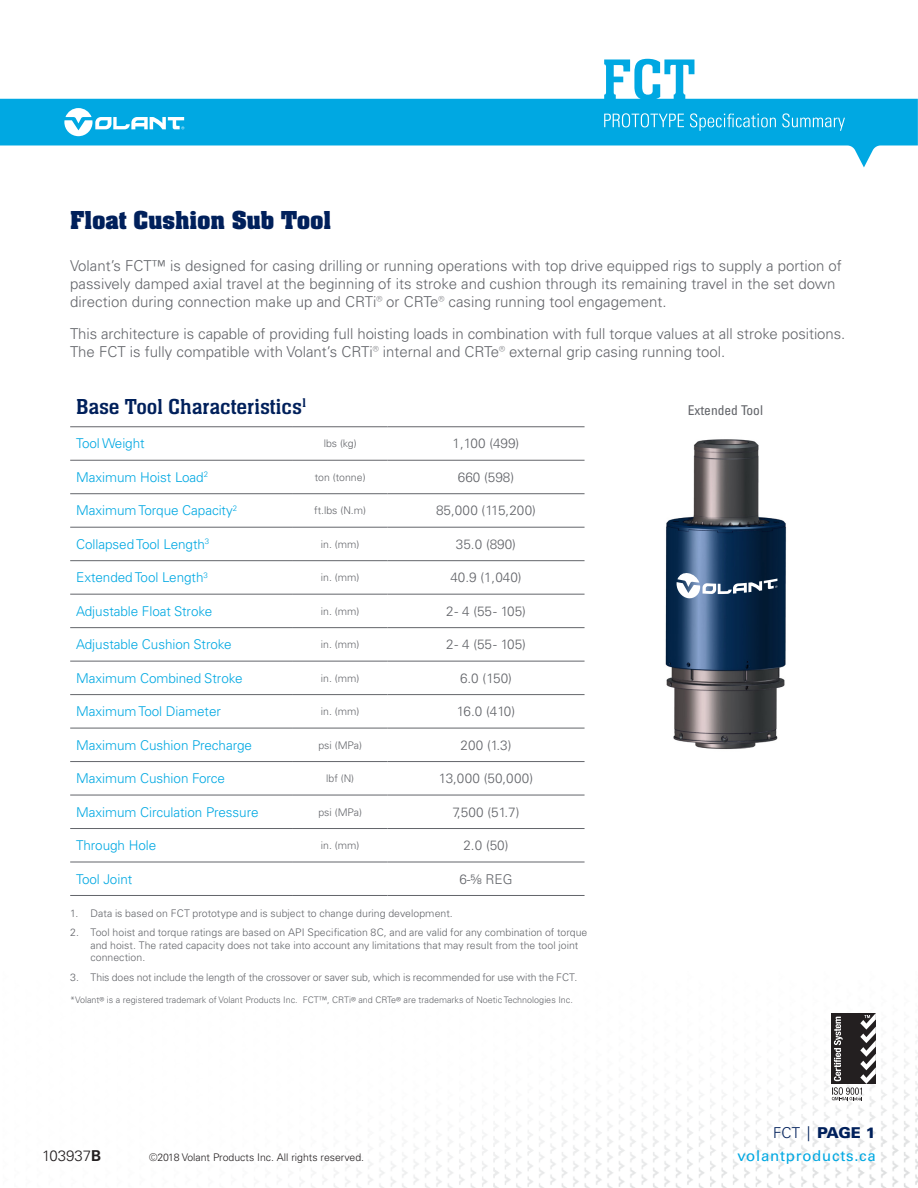
<style>
.page{position:relative;width:918px;height:1188px;background:#fff}
.page>*{position:absolute;margin:0;border:0;box-sizing:border-box;transform-origin:0 0}
.Body_Title{font:700 27px "Neue Aachen Pro";letter-spacing:-.01em;color:#00205b}
.Table_Title{font:22.5px "Neue Aachen Pro";color:#00205b}
.Body_Copy{font:300 15px/18px "Univers LT Pro 45";color:#63656a}
.URL{font:15px "Univers LT Pro 55 Roman";letter-spacing:.05em;color:#00a8e2}
.Model_Name-USE{font:900 15px "Univers LT Pro 75";color:#00205b}
.Revision___and_lette{font:300 15px "Univers LT Pro 45";color:#231f20}
.Lt__Blue_Table_Descr{font:300 13.5px "Univers LT Pro 45";letter-spacing:-.005em;color:#00a8e2}
.Table_Data{font:300 13.5px "Univers LT Pro 45";color:#63656a}
.Table_Data-2{font:300 13.5px "Univers LT Pro 45";letter-spacing:.02em;color:#63656a}
.t1{font:condensed 13.5px "Univers LT Pro";color:#63656a}
.Table_Unit_of_Measur{font:300 10.5px/12.6px "Univers LT Pro 45";color:#63656a}
.Copyright_statement{font:300 10.5px "Univers LT Pro 45";color:#231f20}
.Trademark_Text{font:300 9px "Univers LT Pro 45";color:#63656a}
.s1{font-family:"Work Sans"}
.s2{font-family:"Univers LT Pro 45";font-weight:300}
.s3{font-family:"Univers LT Pro";font-weight:400;font-stretch:condensed}
.s4{font-family:"Univers LT Pro 65";font-weight:700}
</style>
<div class="page">
<img style="left:289px;top:1013px;width:629px;height:175px">
<hr style="left:70px;top:427px;width:223px;height:1px;background:#63656a">
<hr style="left:293px;top:427px;width:94px;height:1px;background:#63656a">
<hr style="left:387px;top:427px;width:198px;height:1px;background:#63656a">
<hr style="left:70px;top:460px;width:223px;height:1px;background:#63656a">
<hr style="left:293px;top:460px;width:94px;height:1px;background:#63656a">
<hr style="left:387px;top:460px;width:198px;height:1px;background:#63656a">
<hr style="left:70px;top:493px;width:223px;height:1px;background:#63656a">
<hr style="left:293px;top:493px;width:94px;height:1px;background:#63656a">
<hr style="left:387px;top:493px;width:198px;height:1px;background:#63656a">
<hr style="left:70px;top:527px;width:223px;height:1px;background:#63656a">
<hr style="left:293px;top:527px;width:94px;height:1px;background:#63656a">
<hr style="left:387px;top:527px;width:198px;height:1px;background:#63656a">
<hr style="left:70px;top:560px;width:223px;height:1px;background:#63656a">
<hr style="left:293px;top:560px;width:94px;height:1px;background:#63656a">
<hr style="left:387px;top:560px;width:198px;height:1px;background:#63656a">
<hr style="left:70px;top:594px;width:223px;height:1px;background:#63656a">
<hr style="left:293px;top:594px;width:94px;height:1px;background:#63656a">
<hr style="left:387px;top:594px;width:198px;height:1px;background:#63656a">
<hr style="left:70px;top:627px;width:223px;height:1px;background:#63656a">
<hr style="left:293px;top:627px;width:94px;height:1px;background:#63656a">
<hr style="left:387px;top:627px;width:198px;height:1px;background:#63656a">
<hr style="left:70px;top:661px;width:223px;height:1px;background:#63656a">
<hr style="left:293px;top:661px;width:94px;height:1px;background:#63656a">
<hr style="left:387px;top:661px;width:198px;height:1px;background:#63656a">
<hr style="left:70px;top:694px;width:223px;height:1px;background:#63656a">
<hr style="left:293px;top:694px;width:94px;height:1px;background:#63656a">
<hr style="left:387px;top:694px;width:198px;height:1px;background:#63656a">
<hr style="left:70px;top:728px;width:223px;height:1px;background:#63656a">
<hr style="left:293px;top:728px;width:94px;height:1px;background:#63656a">
<hr style="left:387px;top:728px;width:198px;height:1px;background:#63656a">
<hr style="left:70px;top:761px;width:223px;height:1px;background:#63656a">
<hr style="left:293px;top:761px;width:94px;height:1px;background:#63656a">
<hr style="left:387px;top:761px;width:198px;height:1px;background:#63656a">
<hr style="left:70px;top:795px;width:223px;height:1px;background:#63656a">
<hr style="left:293px;top:795px;width:94px;height:1px;background:#63656a">
<hr style="left:387px;top:795px;width:198px;height:1px;background:#63656a">
<hr style="left:70px;top:828px;width:223px;height:1px;background:#63656a">
<hr style="left:293px;top:828px;width:94px;height:1px;background:#63656a">
<hr style="left:387px;top:828px;width:198px;height:1px;background:#63656a">
<hr style="left:70px;top:862px;width:223px;height:1px;background:#63656a">
<hr style="left:293px;top:862px;width:94px;height:1px;background:#63656a">
<hr style="left:387px;top:862px;width:198px;height:1px;background:#63656a">
<hr style="left:70px;top:895px;width:223px;height:1px;background:#63656a">
<hr style="left:293px;top:895px;width:94px;height:1px;background:#63656a">
<hr style="left:387px;top:895px;width:198px;height:1px;background:#63656a">
<img style="left:665px;top:439px;width:122px;height:310px">
<svg style="left:677px;top:573px;width:101px;height:25px"></svg>
<svg style="left:832px;top:1013px;width:44px;height:88px"></svg>
<div style="left:0;top:99px;width:918px;height:46px;background:#00a8e2"></div>
<svg style="left:0;top:145px;width:918px;height:23px"></svg>
<svg style="left:64px;top:108px;width:120px;height:28px"></svg>
<svg style="left:604px;top:113px;width:241px;height:18px;background:#2db7e7"></svg>
<svg style="left:604px;top:59px;width:90px;height:41px"></svg>
<p class="Body_Title" style="left:70px;top:205px;width:262px">Float Cushion Sub Tool</p>
<p class="Body_Copy" style="left:70px;top:257px;width:773px">Volant’s FCT™ is designed for casing drilling or running operations with top drive equipped rigs to supply a portion of passively damped axial travel at the beginning of its stroke and cushion through its remaining travel in the set down direction during connection make up and CRTi® or CRTe® casing running tool engagement.</p>
<p class="Body_Copy" style="left:70px;top:324px;width:777px">This architecture is capable of providing full hoisting loads in combination with full torque values at all stroke positions.<br>The FCT is fully compatible with Volant’s CRTi® internal and CRTe® external grip casing running tool.</p>
<p class="Table_Title" style="left:76px;top:395px;width:232px">Base Tool Characteristics<sup>1</sup></p>
<p class="Lt__Blue_Table_Descr" style="left:76px;top:435px;width:70px">Tool Weight</p>
<p class="Table_Unit_of_Measur" style="left:324px;top:437px;width:35px">lbs (kg)</p>
<p class="Table_Data" style="left:453px;top:435px;width:68px">1,100 (499)</p>
<p class="Lt__Blue_Table_Descr" style="left:76px;top:468px;width:133px">Maximum Hoist Load<sup>2</sup></p>
<p class="Table_Unit_of_Measur" style="left:315px;top:470px;width:52px">ton (tonne)</p>
<p class="Table_Data" style="left:458px;top:468px;width:58px">660 (598)</p>
<p class="Lt__Blue_Table_Descr" style="left:76px;top:502px;width:162px">Maximum Torque Capacity<sup>2</sup></p>
<p class="Table_Unit_of_Measur" style="left:314px;top:504px;width:53px">ft.lbs (N.m)</p>
<p class="Table_Data" style="left:436px;top:502px;width:101px">85,000 (115,200)</p>
<p class="Lt__Blue_Table_Descr" style="left:76px;top:535px;width:135px">Collapsed Tool Length<sup>3</sup></p>
<p class="Table_Unit_of_Measur" style="left:321px;top:537px;width:40px">in. (mm)</p>
<p class="Table_Data" style="left:456px;top:535px;width:62px">35.0 (890)</p>
<p class="Lt__Blue_Table_Descr" style="left:76px;top:569px;width:133px">Extended Tool Length<sup>3</sup></p>
<p class="Table_Unit_of_Measur" style="left:321px;top:571px;width:40px">in. (mm)</p>
<p class="Table_Data" style="left:450px;top:569px;width:73px">40.9 (1,040)</p>
<p class="Lt__Blue_Table_Descr" style="left:76px;top:602px;width:138px">Adjustable Float Stroke</p>
<p class="Table_Unit_of_Measur" style="left:321px;top:604px;width:40px">in. (mm)</p>
<p class="Table_Data" style="left:446px;top:602px;width:81px">2 - 4 (55 - 105)</p>
<p class="Lt__Blue_Table_Descr" style="left:76px;top:636px;width:157px">Adjustable Cushion Stroke</p>
<p class="Table_Unit_of_Measur" style="left:321px;top:638px;width:40px">in. (mm)</p>
<p class="Table_Data" style="left:446px;top:636px;width:81px">2 - 4 (55 - 105)</p>
<p class="Lt__Blue_Table_Descr" style="left:76px;top:669px;width:168px">Maximum Combined Stroke</p>
<p class="Table_Unit_of_Measur" style="left:321px;top:671px;width:40px">in. (mm)</p>
<p class="Table_Data" style="left:460px;top:669px;width:53px">6.0 (150)</p>
<p class="Lt__Blue_Table_Descr" style="left:76px;top:703px;width:146px">Maximum Tool Diameter</p>
<p class="Table_Unit_of_Measur" style="left:321px;top:705px;width:40px">in. (mm)</p>
<p class="Table_Data" style="left:457px;top:703px;width:60px">16.0 (410)</p>
<p class="Lt__Blue_Table_Descr" style="left:76px;top:736px;width:177px">Maximum Cushion Precharge</p>
<p class="Table_Unit_of_Measur" style="left:318px;top:738px;width:45px">psi (MPa)</p>
<p class="Table_Data" style="left:461px;top:736px;width:52px">200 (1.3)</p>
<p class="Lt__Blue_Table_Descr" style="left:76px;top:770px;width:150px">Maximum Cushion Force</p>
<p class="Table_Unit_of_Measur" style="left:326px;top:772px;width:30px">lbf (N)</p>
<p class="Table_Data-2" style="left:439px;top:770px;width:96px">13,000 (50,000)</p>
<p class="Lt__Blue_Table_Descr" style="left:76px;top:803px;width:184px">Maximum Circulation Pressure</p>
<p class="Table_Unit_of_Measur" style="left:318px;top:805px;width:45px">psi (MPa)</p>
<p class="Table_Data" style="left:453px;top:803px;width:68px">7,500 (51.7)</p>
<p class="Lt__Blue_Table_Descr" style="left:76px;top:837px;width:82px">Through Hole</p>
<p class="Table_Unit_of_Measur" style="left:321px;top:839px;width:40px">in. (mm)</p>
<p class="Table_Data" style="left:463px;top:837px;width:47px">2.0 (50)</p>
<p class="Lt__Blue_Table_Descr" style="left:76px;top:870px;width:58px">Tool Joint</p>
<p class="Table_Data" style="left:459px;top:870px;width:55px">6-5/8 REG</p>
<p class="Table_Unit_of_Measur" style="left:70px;top:907px;width:384px">1. Data is based on FCT prototype and is subject to change during development.</p>
<p class="Table_Unit_of_Measur" style="left:90px;top:926px;width:499px;text-indent:-20px">2. Tool hoist and torque ratings are based on API Specification 8C, and are valid for any combination of torque and hoist. The rated capacity does not take into account any limitations that may result from the tool joint connection.</p>
<p class="Table_Unit_of_Measur" style="left:70px;top:971px;width:509px">3. This does not include the length of the crossover or saver sub, which is recommended for use with the FCT.</p>
<p class="Trademark_Text" style="left:70px;top:994px;width:504px">*Volant<span class="s1">®</span> is a registered trademark of Volant Products Inc. FCT™, CRTi<span class="s1">®</span> and CRTe<span class="s1">®</span> are trademarks of Noetic Technologies Inc.</p>
<p class="t1" style="left:688px;top:402px;width:77px">Extended Tool</p>
<p class="Model_Name-USE" style="left:773px;top:1123px;width:104px"><span class="s2">FCT</span> <span class="s3">|</span> PAGE 1</p>
<p class="Revision___and_lette" style="left:42px;top:1146px;width:60px">103937<span class="s4">B</span></p>
<p class="URL" style="left:737px;top:1145px;width:140px">volantproducts.ca</p>
<p class="Copyright_statement" style="left:149px;top:1150px;width:217px">©2018 Volant Products Inc. All rights reserved.</p>
</div>
